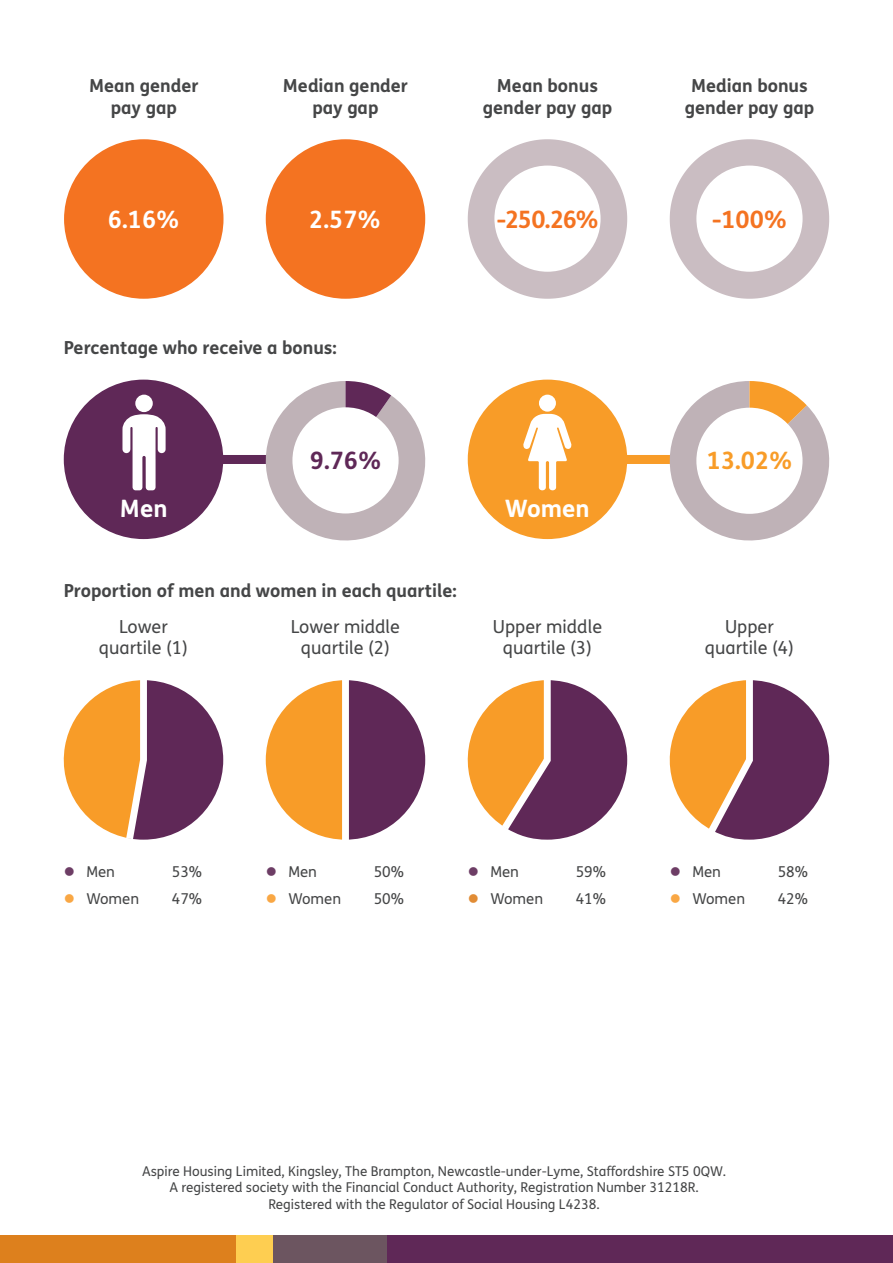
<style>
.page{position:relative;width:893px;height:1263px;background:#fff}
.page>*{position:absolute;margin:0;border:0;box-sizing:border-box;transform-origin:0 0}
.t1{font:700 24px "FS Me";color:#fff}
.t2{font:700 24px "FS Me";letter-spacing:-.02em;color:#f47321}
.t3{font:700 24px "FS Me";color:#f89c28}
.t4{font:700 24px "FS Me";color:#5f2857}
.t5{font:700 18px/21.6px "FS Me";color:#454647;text-align:center}
.t6{font:18px/21.6px "FS Me";color:#454647;text-align:center}
.t7{font:15px "FS Me";color:#454647}
.t8{font:13.5px "FS Me";color:#454647}
.s1{color:#6d3d65}
.s2{color:#f9a744}
.s3{color:#e18c35}
</style>
<div class="page">
<div style="left:0;top:1235px;width:273px;height:28px;background:#dd801d"></div>
<div style="left:386px;top:1235px;width:507px;height:28px;background:#5f2857"></div>
<div style="left:273px;top:1235px;width:114px;height:28px;background:#6c5560"></div>
<div style="left:236px;top:1235px;width:37px;height:28px;background:#fece51"></div>
<div style="left:620px;top:455px;width:55px;height:9px;background:#f89c28"></div>
<svg style="left:669px;top:381px;width:161px;height:160px"></svg>
<div style="left:217px;top:455px;width:53px;height:9px;background:#5f2857"></div>
<svg style="left:265px;top:381px;width:161px;height:160px"></svg>
<div style="left:266px;top:139px;width:159px;height:160px;background:#f47321;border-radius:50%"></div>
<div style="left:64px;top:139px;width:159px;height:160px;background:#f47321;border-radius:50%"></div>
<svg style="left:468px;top:139px;width:159px;height:160px"></svg>
<div style="left:494px;top:166px;width:107px;height:106px;background:#fff;border-radius:50%"></div>
<svg style="left:670px;top:139px;width:159px;height:160px"></svg>
<div style="left:696px;top:166px;width:107px;height:106px;background:#fff;border-radius:50%"></div>
<div style="left:292px;top:407px;width:107px;height:106px;background:#fff;border-radius:50%"></div>
<div style="left:696px;top:408px;width:106px;height:106px;background:#fff;border-radius:50%"></div>
<div style="left:468px;top:380px;width:159px;height:159px;background:#f89c28;border-radius:50%"></div>
<svg style="left:523px;top:414px;width:49px;height:76px"></svg>
<div style="left:539px;top:395px;width:17px;height:17px;background:#fff;border-radius:50%"></div>
<div style="left:64px;top:380px;width:159px;height:159px;background:#5f2857;border-radius:50%"></div>
<svg style="left:122px;top:414px;width:44px;height:76px"></svg>
<div style="left:135px;top:395px;width:18px;height:17px;background:#fff;border-radius:50%"></div>
<svg style="left:266px;top:680px;width:159px;height:160px"></svg>
<svg style="left:63px;top:680px;width:160px;height:160px"></svg>
<div style="left:342px;top:679px;width:7px;height:170px;background:#fff"></div>
<svg style="left:467px;top:680px;width:160px;height:160px"></svg>
<svg style="left:669px;top:680px;width:160px;height:160px"></svg>
<p class="t5" style="left:89px;top:75px;width:111px">Mean gender</p>
<p class="t5" style="left:111px;top:97px;width:67px">pay gap</p>
<p class="t5" style="left:283px;top:75px;width:127px">Median gender</p>
<p class="t5" style="left:312px;top:97px;width:67px">pay gap</p>
<p class="t5" style="left:497px;top:75px;width:103px">Mean bonus</p>
<p class="t5" style="left:483px;top:97px;width:131px">gender pay gap</p>
<p class="t5" style="left:685px;top:75px;width:131px">Median bonus gender pay gap</p>
<p class="t1" style="left:108px;top:204px;width:73px">6.16%</p>
<p class="t1" style="left:309px;top:204px;width:73px">2.57%</p>
<p class="t2" style="left:497px;top:204px;width:103px">-250.26%</p>
<p class="t2" style="left:712px;top:204px;width:77px">-100%</p>
<p class="t5" style="left:64px;top:337px;width:275px">Percentage who receive a bonus:</p>
<p class="t4" style="left:310px;top:446px;width:73px">9.76%</p>
<p class="t3" style="left:707px;top:446px;width:87px">13.02%</p>
<p class="t1" style="left:120px;top:493px;width:49px">Men</p>
<p class="t1" style="left:505px;top:493px;width:86px">Women</p>
<p class="t5" style="left:64px;top:580px;width:395px">Proportion of men and women in each quartile:</p>
<p class="t6" style="left:119px;top:616px;width:50px">Lower</p>
<p class="t6" style="left:99px;top:638px;width:91px">quartile (1)</p>
<p class="t6" style="left:291px;top:616px;width:111px">Lower middle quartile (2)</p>
<p class="t6" style="left:725px;top:616px;width:50px">Upper</p>
<p class="t6" style="left:493px;top:616px;width:111px">Upper middle quartile (3)</p>
<p class="t6" style="left:705px;top:638px;width:91px">quartile (4)</p>
<p class="t7" style="left:64px;top:863px;width:53px"><span class="s1">●</span> Men</p>
<p class="t7" style="left:172px;top:863px;width:32px">53%</p>
<p class="t7" style="left:64px;top:890px;width:77px"><span class="s2">●</span> Women</p>
<p class="t7" style="left:172px;top:890px;width:32px">47%</p>
<p class="t7" style="left:266px;top:863px;width:53px"><span class="s1">●</span> Men</p>
<p class="t7" style="left:374px;top:863px;width:32px">50%</p>
<p class="t7" style="left:266px;top:890px;width:77px"><span class="s2">●</span> Women</p>
<p class="t7" style="left:374px;top:890px;width:32px">50%</p>
<p class="t7" style="left:468px;top:863px;width:53px"><span class="s1">●</span> Men</p>
<p class="t7" style="left:576px;top:863px;width:32px">59%</p>
<p class="t7" style="left:468px;top:890px;width:77px"><span class="s3">●</span> Women</p>
<p class="t7" style="left:576px;top:890px;width:32px">41%</p>
<p class="t7" style="left:670px;top:863px;width:53px"><span class="s1">●</span> Men</p>
<p class="t7" style="left:778px;top:863px;width:32px">58%</p>
<p class="t7" style="left:670px;top:890px;width:77px"><span class="s2">●</span> Women</p>
<p class="t7" style="left:778px;top:890px;width:32px">42%</p>
<p class="t8" style="left:142px;top:1164px;width:586px">Aspire Housing Limited, Kingsley, The Brampton, Newcastle-under-Lyme, Staffordshire ST5 0QW.</p>
<p class="t8" style="left:169px;top:1180px;width:531px">A registered society with the Financial Conduct Authority, Registration Number 31218R.</p>
<p class="t8" style="left:268px;top:1196px;width:333px">Registered with the Regulator of Social Housing L4238.</p>
</div>
